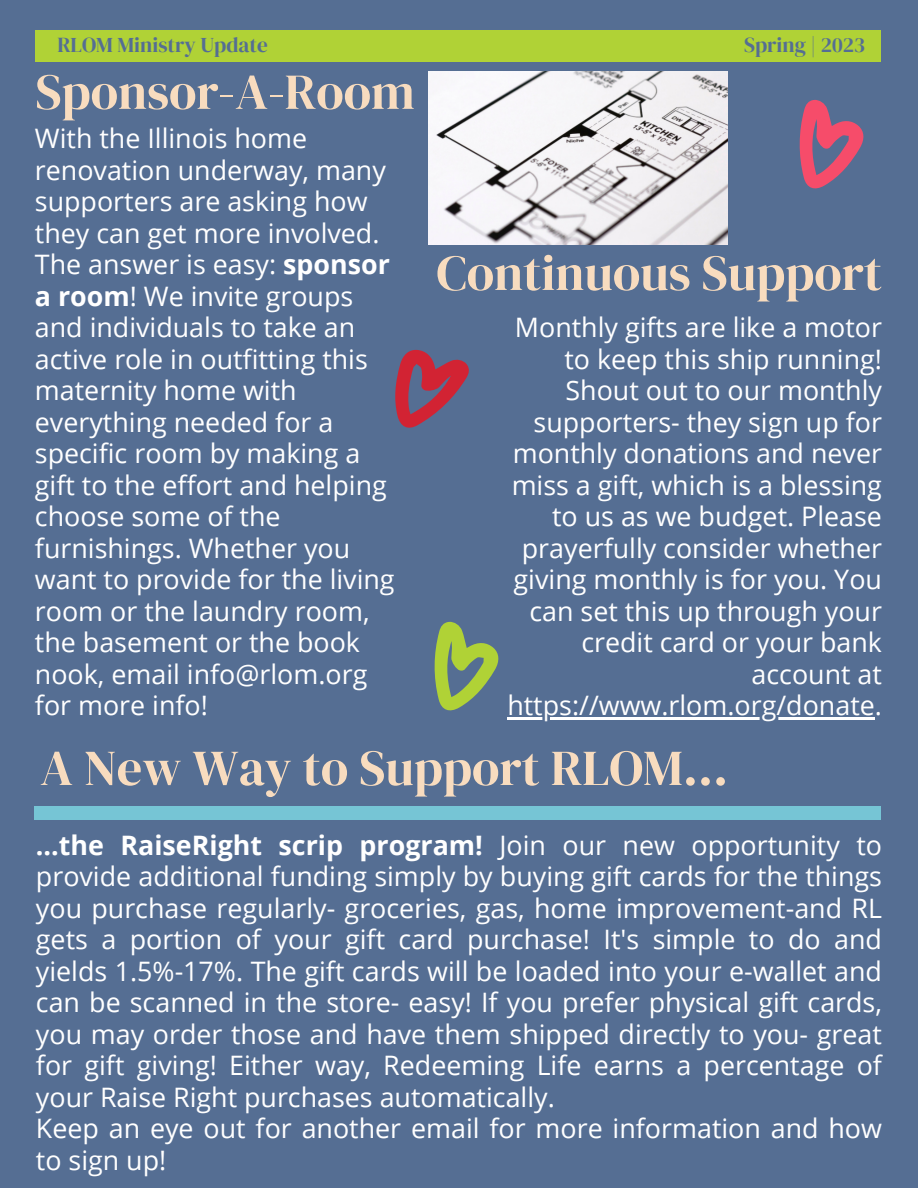
<style>
.page{position:relative;width:918px;height:1188px;background:#556e93}
.page>*{position:absolute;margin:0;border:0;box-sizing:border-box;transform-origin:0 0}
.t1{font:50.25px "DM Serif Display";color:#f8dcbf}
.t2{font:26.85px/31.5px "Open Sans";color:#fff}
.t3{font:21.15px "DM Serif Display";color:#556e93}
.s1{font-weight:700}
</style>
<div class="page">
<div style="left:35px;top:30px;width:846px;height:31px;background:#b0d236"></div>
<svg style="left:799px;top:99px;width:65px;height:90px"></svg>
<hr style="left:507px;top:717px;width:368px;height:3px;background:#fff">
<svg style="left:395px;top:349px;width:74px;height:79px"></svg>
<img style="left:428px;top:72px;width:300px;height:173px">
<div style="left:35px;top:806px;width:846px;height:382px;background:#76c5d5"></div>
<div style="left:0;top:821px;width:917px;height:367px;background:#556e93"></div>
<svg style="left:434px;top:621px;width:65px;height:90px"></svg>
<p class="t3" style="left:57px;top:30px;width:212px">RLOM Ministry Update</p>
<p class="t3" style="left:744px;top:30px;width:123px">Spring | 2023</p>
<p class="t1" style="left:35px;top:57px;width:381px">Sponsor-A-Room</p>
<p class="t2" style="left:35px;top:122px;width:361px">With the Illinois home renovation underway, many supporters are asking how they can get more involved.<br>The answer is easy: <span class="s1">sponsor a room</span>! We invite groups and individuals to take an active role in outfitting this maternity home with everything needed for a specific room by making a gift to the effort and helping choose some of the furnishings. Whether you want to provide for the living room or the laundry room, the basement or the book nook, email info@rlom.org for more info!</p>
<p class="t1" style="left:436px;top:238px;width:447px">Continuous Support</p>
<p class="t2" style="left:507px;top:311px;width:376px;text-align:right">Monthly gifts are like a motor to keep this ship running!<br>Shout out to our monthly supporters- they sign up for monthly donations and never miss a gift, which is a blessing to us as we budget. Please prayerfully consider whether giving monthly is for you. You can set this up through your credit card or your bank account at https://www.rlom.org/donate.</p>
<p class="t1" style="left:40px;top:733px;width:689px">A New Way to Support RLOM...</p>
<p class="t2" style="left:36px;top:829px;width:848px;text-align:justify"><span class="s1">...the RaiseRight scrip program!</span> Join our new opportunity to provide additional funding simply by buying gift cards for the things you purchase regularly- groceries, gas, home improvement-and RL gets a portion of your gift card purchase! It's simple to do and yields 1.5%-17%. The gift cards will be loaded into your e-wallet and can be scanned in the store- easy! If you prefer physical gift cards, you may order those and have them shipped directly to you- great for gift giving! Either way, Redeeming Life earns a percentage of your Raise Right purchases automatically.</p>
<p class="t2" style="left:36px;top:1112px;width:848px">Keep an eye out for another email for more information and how to sign up!</p>
</div>
